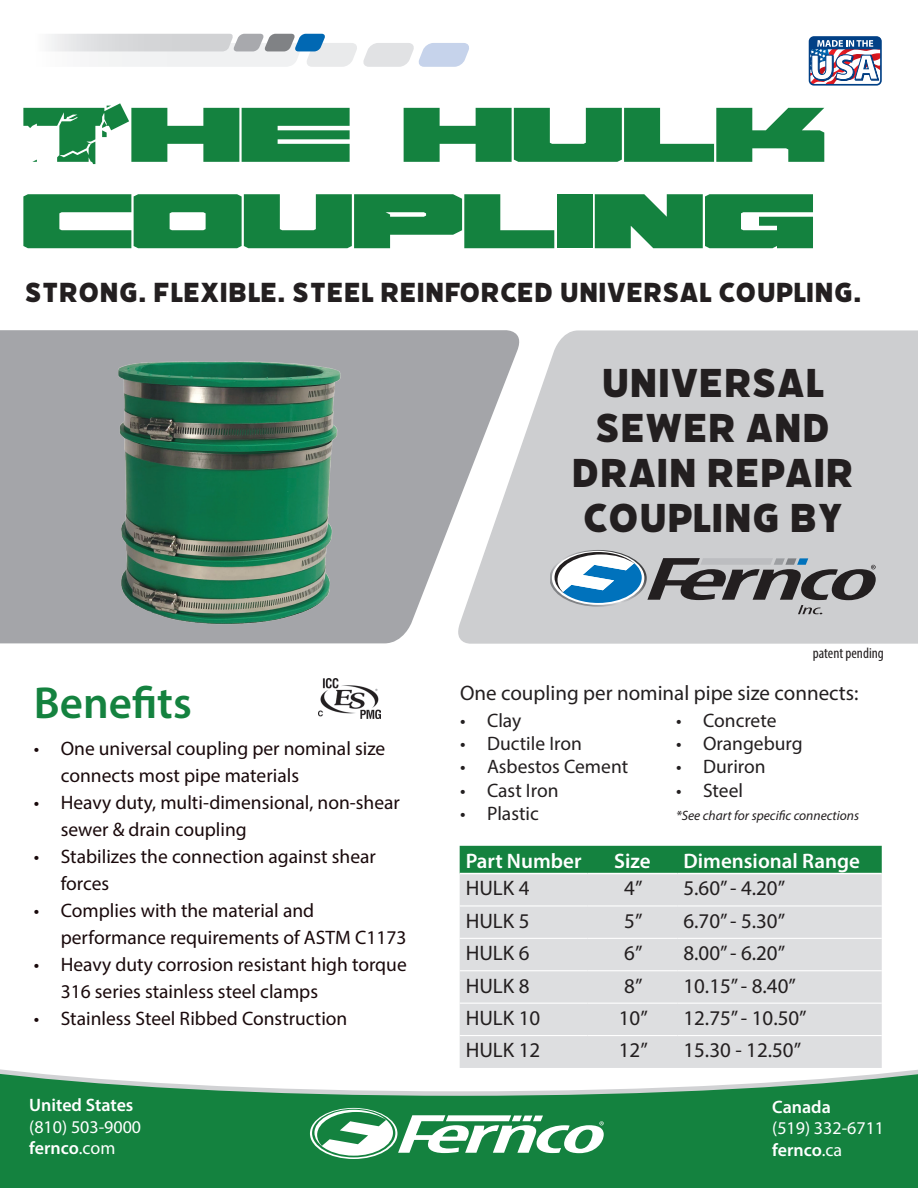
<style>
.page{position:relative;width:918px;height:1188px;background:#fff}
.page>*{position:absolute;margin:0;border:0;box-sizing:border-box;transform-origin:0 0}
.t1{font:72px/86.4px "Hulk Smash";color:#14823f}
.t2{font:45px/45px "Filicudi Solid";color:#231f20;text-align:center}
.t3{font:600 45px "Myriad Pro";color:#14823f}
.t4{font:30.75px "Filicudi Solid";color:#231f20}
.t5{font:21px "Myriad Pro";color:#231f20}
.t6{font:600 21px "Myriad Pro";color:#fff}
.t7{font:19.5px/27px "Myriad Pro";color:#19090b}
.t8{font:19.5px "Myriad Pro";color:#231f20}
.t9{font:18px/21.6px "Myriad Pro";color:#fff}
.t10{font:600 18px "Myriad Pro";color:#fff}
.t11{font:condensed 15px "Myriad Pro";color:#231f20}
.t12{font:italic 13.5px "Myriad Pro";color:#231f20}
.s1{font-weight:600}
</style>
<div class="page">
<img style="left:0;top:330px;width:453px;height:313px">
<svg style="left:0;top:1069px;width:918px;height:119px;background:#3f9862"></svg>
<svg style="left:49px;top:34px;width:420px;height:33px"></svg>
<svg style="left:453px;top:330px;width:465px;height:314px;background:#cecfd1"></svg>
<div style="left:460px;top:846px;width:422px;height:27px;background:#14823f"></div>
<div style="left:460px;top:874px;width:422px;height:194px;background:#dddee0"></div>
<hr style="left:460px;top:905px;width:128px;height:2px;background:#fff">
<hr style="left:588px;top:905px;width:89px;height:2px;background:#fff">
<hr style="left:677px;top:905px;width:205px;height:2px;background:#fff">
<hr style="left:460px;top:938px;width:128px;height:1px;background:#fff">
<hr style="left:588px;top:938px;width:89px;height:1px;background:#fff">
<hr style="left:677px;top:938px;width:205px;height:1px;background:#fff">
<hr style="left:460px;top:970px;width:128px;height:1px;background:#fff">
<hr style="left:588px;top:970px;width:89px;height:1px;background:#fff">
<hr style="left:677px;top:970px;width:205px;height:1px;background:#fff">
<hr style="left:460px;top:1003px;width:128px;height:1px;background:#fff">
<hr style="left:588px;top:1003px;width:89px;height:1px;background:#fff">
<hr style="left:677px;top:1003px;width:205px;height:1px;background:#fff">
<hr style="left:460px;top:1035px;width:128px;height:1px;background:#fff">
<hr style="left:588px;top:1035px;width:89px;height:1px;background:#fff">
<hr style="left:677px;top:1035px;width:205px;height:1px;background:#fff">
<svg style="left:310px;top:1108px;width:294px;height:51px"></svg>
<svg style="left:550px;top:550px;width:325px;height:64px;background:#9aa4ac"></svg>
<div style="left:809px;top:36px;width:73px;height:50px;border:2px solid #014086;border-radius:4px"></div>
<svg style="left:809px;top:37px;width:72px;height:48px"></svg>
<img style="left:318px;top:678px;width:63px;height:40px">
<h1 class="t1" style="left:23px;top:93px;width:805px">The hulk coupling</h1>
<h3 class="t4" style="left:25px;top:276px;width:838px">STRONG. FLEXIBLE. STEEL REINFORCED UNIVERSAL COUPLING.</h3>
<h2 class="t2" style="left:572px;top:361px;width:284px">UNIVERSAL<br>SEWER AND<br>DRAIN REPAIR<br>COUPLING BY</h2>
<p class="t11" style="left:813px;top:644px;width:72px">patent pending</p>
<h2 class="t3" style="left:34px;top:674px;width:160px">Benefits</h2>
<p class="t5" style="left:460px;top:680px;width:400px">One coupling per nominal pipe size connects:</p>
<p class="t8" style="left:460px;top:708px;width:63px">• Clay</p>
<p class="t8" style="left:676px;top:708px;width:102px">• Concrete</p>
<p class="t8" style="left:460px;top:731px;width:123px">• Ductile Iron</p>
<p class="t8" style="left:676px;top:731px;width:128px">• Orangeburg</p>
<p class="t8" style="left:460px;top:755px;width:170px">• Asbestos Cement</p>
<p class="t8" style="left:676px;top:755px;width:91px">• Duriron</p>
<p class="t8" style="left:460px;top:778px;width:100px">• Cast Iron</p>
<p class="t8" style="left:676px;top:778px;width:69px">• Steel</p>
<p class="t8" style="left:460px;top:802px;width:80px">• Plastic</p>
<p class="t12" style="left:676px;top:807px;width:185px">*See chart for specific connections</p>
<p class="t6" style="left:466px;top:847px;width:117px">Part Number</p>
<p class="t6" style="left:614px;top:847px;width:38px">Size</p>
<p class="t6" style="left:683px;top:847px;width:178px">Dimensional Range</p>
<p class="t5" style="left:466px;top:875px;width:65px">HULK 4</p>
<p class="t5" style="left:624px;top:875px;width:20px">4”</p>
<p class="t5" style="left:683px;top:875px;width:103px">5.60” - 4.20”</p>
<p class="t5" style="left:466px;top:908px;width:65px">HULK 5</p>
<p class="t5" style="left:624px;top:908px;width:20px">5”</p>
<p class="t5" style="left:683px;top:908px;width:103px">6.70” - 5.30”</p>
<p class="t5" style="left:466px;top:940px;width:65px">HULK 6</p>
<p class="t5" style="left:624px;top:940px;width:20px">6”</p>
<p class="t5" style="left:683px;top:940px;width:103px">8.00” - 6.20”</p>
<p class="t5" style="left:466px;top:973px;width:65px">HULK 8</p>
<p class="t5" style="left:624px;top:973px;width:20px">8”</p>
<p class="t5" style="left:683px;top:973px;width:114px">10.15” - 8.40”</p>
<p class="t5" style="left:466px;top:1005px;width:76px">HULK 10</p>
<p class="t5" style="left:619px;top:1005px;width:30px">10”</p>
<p class="t5" style="left:683px;top:1005px;width:125px">12.75” - 10.50”</p>
<p class="t5" style="left:466px;top:1037px;width:76px">HULK 12</p>
<p class="t5" style="left:619px;top:1037px;width:30px">12”</p>
<p class="t5" style="left:683px;top:1037px;width:119px">15.30 - 12.50”</p>
<p class="t7" style="left:61px;top:734px;width:326px;text-indent:-27px">• One universal coupling per nominal size connects most pipe materials</p>
<p class="t7" style="left:61px;top:788px;width:341px;text-indent:-27px">• Heavy duty, multi-dimensional, non-shear sewer &amp; drain coupling</p>
<p class="t7" style="left:61px;top:842px;width:317px;text-indent:-27px">• Stabilizes the connection against shear forces</p>
<p class="t7" style="left:61px;top:896px;width:347px;text-indent:-27px">• Complies with the material and performance requirements of ASTM C1173</p>
<p class="t7" style="left:61px;top:950px;width:348px;text-indent:-27px">• Heavy duty corrosion resistant high torque<br>316 series stainless steel clamps</p>
<p class="t7" style="left:34px;top:1004px;width:315px">• Stainless Steel Ribbed Construction</p>
<p class="t10" style="left:29px;top:1094px;width:106px">United States</p>
<p class="t9" style="left:29px;top:1116px;width:113px">(810) 503-9000 <span class="s1">fernco</span>.com</p>
<p class="t10" style="left:772px;top:1095px;width:60px">Canada</p>
<p class="t9" style="left:772px;top:1117px;width:113px">(519) 332-6711 <span class="s1">fernco</span>.ca</p>
</div>
